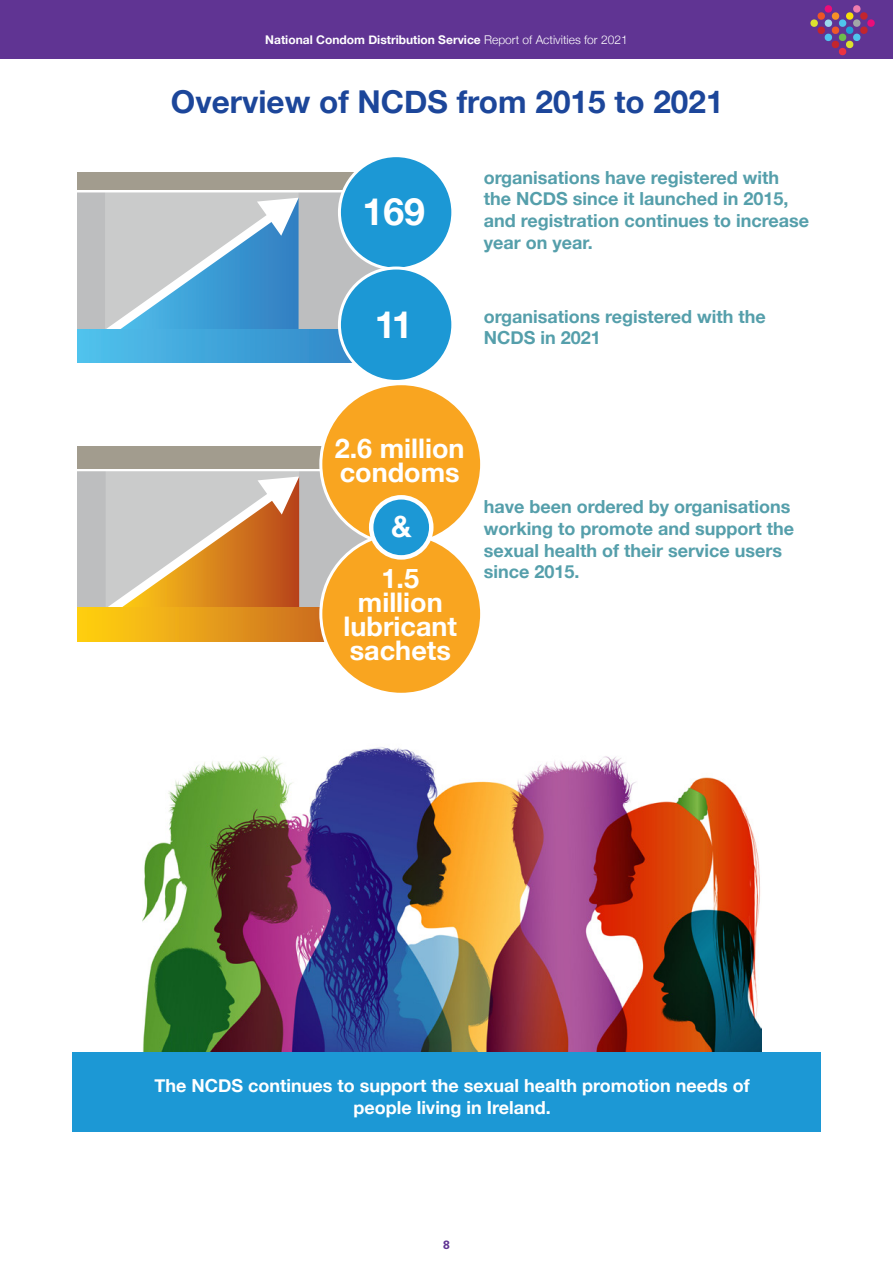
<style>
.page{position:relative;width:893px;height:1263px;background:#fff}
.page>*{position:absolute;margin:0;border:0;box-sizing:border-box;transform-origin:0 0}
.Heading_3{font:700 37.5px "Helvetica Neue";color:#fff}
.Heading_3-2{font:700 31.5px "Helvetica Neue";color:#1c469a}
.Heading_3-3{font:700 29.85px "Helvetica Neue";color:#fff}
.Heading_3-4{font:700 27px/24.3px "Helvetica Neue";color:#fff;text-align:center}
.Heading_3-5{font:700 18px/21.6px "Helvetica Neue";color:#559fab}
.Heading_3-6{font:700 18px/21.6px "Helvetica Neue";color:#fff;text-align:center}
.t1{font:700 12px "Helvetica Neue";color:#fff}
.t2{font:700 12px "Univers";color:#603493}
.s1{font-weight:300}
</style>
<div class="page">
<div style="left:0;top:0;width:893px;height:58px;background:#603493"></div>
<svg style="left:810px;top:5px;width:65px;height:51px"></svg>
<svg style="left:77px;top:172px;width:302px;height:157px;background:#a0b7c5"></svg>
<svg style="left:77px;top:329px;width:276px;height:34px;background:#42a6db"></svg>
<div style="left:78px;top:446px;width:313px;height:23px;background:#a29c8e"></div>
<svg style="left:77px;top:448px;width:291px;height:181px"></svg>
<svg style="left:78px;top:608px;width:246px;height:33px;background:#e7a119"></svg>
<div style="left:339px;top:156px;width:114px;height:113px;background:#1c98d5;border-radius:50%"></div>
<div style="left:338px;top:154px;width:116px;height:117px;border:3px solid #fff;border-radius:50%"></div>
<div style="left:339px;top:268px;width:114px;height:113px;background:#1c98d5;border-radius:50%"></div>
<div style="left:338px;top:267px;width:116px;height:116px;border:3px solid #fff;border-radius:50%"></div>
<div style="left:321px;top:384px;width:161px;height:160px;background:#f9a520;border-radius:50%"></div>
<div style="left:321px;top:533px;width:161px;height:161px;background:#f9a520;border-radius:50%"></div>
<div style="left:371px;top:497px;width:60px;height:60px;background:#1c98d5;border-radius:50%"></div>
<div style="left:369px;top:495px;width:64px;height:65px;border:4px solid #fff;border-radius:50%"></div>
<img style="left:143px;top:747px;width:619px;height:305px">
<div style="left:72px;top:1052px;width:749px;height:80px;background:#1c98d5"></div>
<p class="t1" style="left:265px;top:30px;width:364px">National Condom Distribution Service <span class="s1">Report of Activities for 2021</span></p>
<p class="Heading_3-2" style="left:171px;top:77px;width:554px">Overview of NCDS from 2015 to 2021</p>
<p class="Heading_3" style="left:362px;top:182px;width:64px">169</p>
<p class="Heading_3" style="left:375px;top:295px;width:39px">11</p>
<p class="Heading_3-5" style="left:484px;top:167px;width:327px">organisations have registered with the NCDS since it launched in 2015, and registration continues to increase year on year.</p>
<p class="Heading_3-5" style="left:484px;top:306px;width:284px">organisations registered with the</p>
<p class="Heading_3-5" style="left:484px;top:328px;width:119px">NCDS in 2021</p>
<p class="Heading_3-4" style="left:335px;top:437px;width:131px">2.6 million</p>
<p class="Heading_3-4" style="left:340px;top:461px;width:121px">condoms</p>
<p class="Heading_3-3" style="left:391px;top:502px;width:22px">&amp;</p>
<p class="Heading_3-4" style="left:382px;top:566px;width:39px">1.5</p>
<p class="Heading_3-4" style="left:344px;top:591px;width:115px">million lubricant sachets</p>
<p class="Heading_3-5" style="left:484px;top:497px;width:312px">have been ordered by organisations working to promote and support the sexual health of their service users since 2015.</p>
<p class="Heading_3-6" style="left:154px;top:1075px;width:597px">The NCDS continues to support the sexual health promotion needs of people living in Ireland.</p>
<p class="t2" style="left:443px;top:1238px;width:8px">8</p>
</div>
